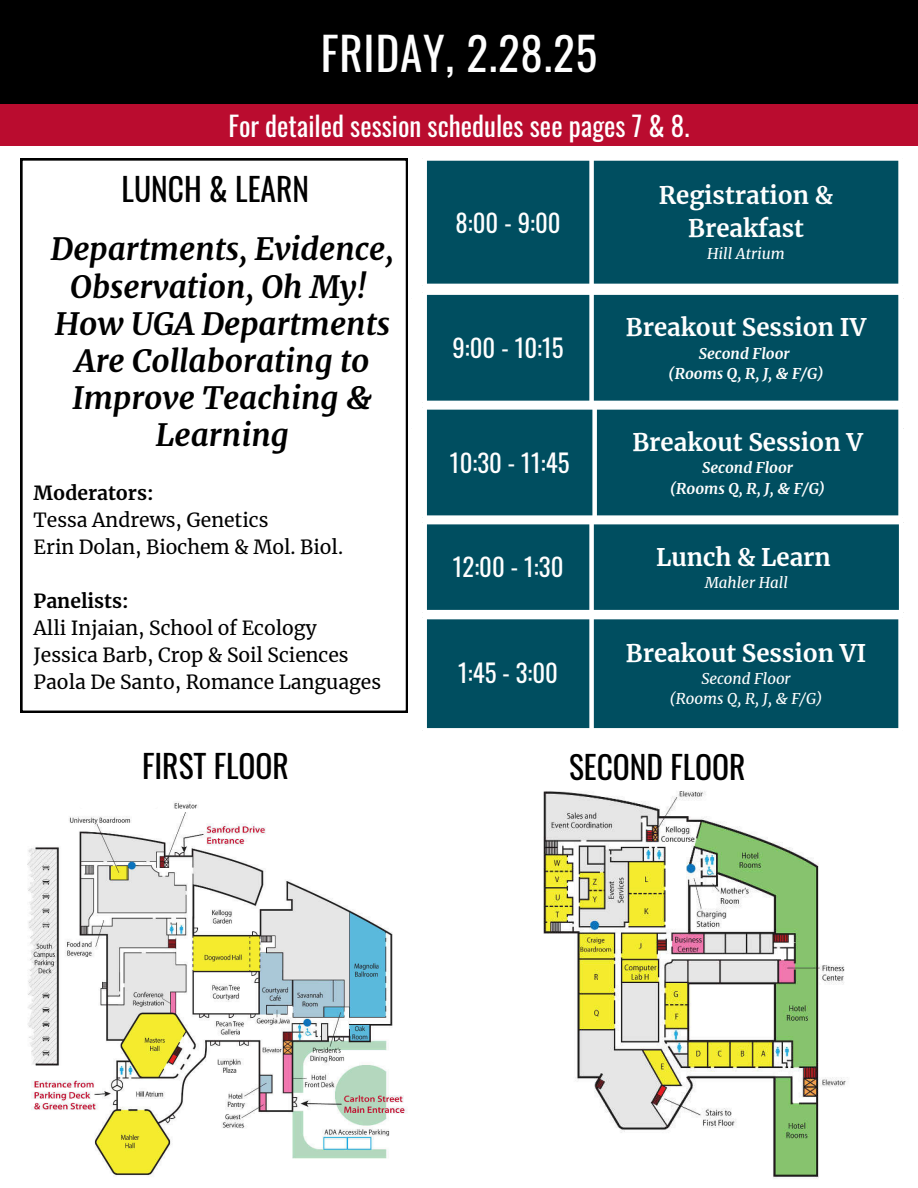
<style>
.page{position:relative;width:918px;height:1188px;background:#fff}
.page>*{position:absolute;margin:0;border:0;box-sizing:border-box;transform-origin:0 0}
.t1{font:45px "Oswald";letter-spacing:.02em;color:#fefefe}
.t2{font:31.5px "Oswald";color:#000}
.t3{font:italic 700 31.05px/37.2px "Merriweather";color:#000;text-align:center}
.t4{font:27px "Oswald";color:#fff}
.t5{font:24.75px "Oswald";color:#fefefe}
.t6{font:700 24px/32.7px "Merriweather";color:#fefefe;text-align:center}
.t7{font:700 24px "Merriweather";color:#fff}
.t8{font:19.2px "Merriweather";color:#000}
.t9{font:700 19.2px "Merriweather";color:#000}
.t10{font:italic 700 15px "Merriweather";color:#fefefe}
.t11{font:italic 15px "Merriweather";color:#fff}
.t12{font:italic 15px "Merriweather";color:#fefefe}
</style>
<div class="page">
<div style="left:427px;top:161px;width:471px;height:123px;background:#004e60"></div>
<div style="left:589px;top:161px;width:5px;height:123px;background:#fff"></div>
<div style="left:427px;top:410px;width:471px;height:105px;background:#004e60"></div>
<div style="left:592px;top:410px;width:5px;height:105px;background:#fff"></div>
<div style="left:427px;top:524px;width:472px;height:86px;background:#004e60"></div>
<div style="left:589px;top:524px;width:5px;height:86px;background:#fff"></div>
<img style="left:543px;top:791px;width:305px;height:388px">
<div style="left:427px;top:619px;width:471px;height:109px;background:#004e60"></div>
<div style="left:589px;top:619px;width:5px;height:109px;background:#fff"></div>
<div style="left:0;top:104px;width:918px;height:42px;background:#ba0c2f"></div>
<div style="left:0;top:0;width:918px;height:104px;background:#000"></div>
<img style="left:27px;top:802px;width:380px;height:374px">
<svg style="left:20px;top:158px;width:388px;height:555px"></svg>
<div style="left:427px;top:295px;width:471px;height:106px;background:#004e60"></div>
<div style="left:589px;top:295px;width:5px;height:106px;background:#fff"></div>
<div style="left:74px;top:784px;width:89px;height:25px;background:#fff;border-radius:12px"></div>
<p class="t1" style="left:321px;top:18px;width:278px">FRIDAY, 2.28.25</p>
<p class="t4" style="left:228px;top:104px;width:463px">For detailed session schedules see pages 7 &amp; 8.</p>
<p class="t2" style="left:122px;top:165px;width:189px">LUNCH &amp; LEARN</p>
<p class="t3" style="left:51px;top:231px;width:344px">Departments, Evidence,<br>Observation, Oh My!<br>How UGA Departments<br>Are Collaborating to<br>Improve Teaching &amp;<br>Learning</p>
<p class="t9" style="left:34px;top:481px;width:121px">Moderators:</p>
<p class="t8" style="left:34px;top:508px;width:236px">Tessa Andrews, Genetics</p>
<p class="t8" style="left:34px;top:535px;width:311px">Erin Dolan, Biochem &amp; Mol. Biol.</p>
<p class="t9" style="left:34px;top:589px;width:97px">Panelists:</p>
<p class="t8" style="left:34px;top:616px;width:285px">Alli Injaian, School of Ecology</p>
<p class="t8" style="left:34px;top:643px;width:317px">Jessica Barb, Crop &amp; Soil Sciences</p>
<p class="t8" style="left:34px;top:670px;width:349px">Paola De Santo, Romance Languages</p>
<h1 class="t5" style="left:456px;top:203px;width:106px">8:00 - 9:00</h1>
<p class="t5" style="left:453px;top:328px;width:113px">9:00 - 10:15</p>
<p class="t5" style="left:450px;top:443px;width:121px">10:30 - 11:45</p>
<p class="t5" style="left:453px;top:548px;width:112px">12:00 - 1:30</p>
<p class="t5" style="left:458px;top:654px;width:101px">1:45 - 3:00</p>
<h4 class="t6" style="left:659px;top:179px;width:176px">Registration &amp;<br>Breakfast</h4>
<p class="t12" style="left:707px;top:245px;width:79px">Hill Atrium</p>
<p class="t6" style="left:626px;top:311px;width:242px">Breakout Session IV</p>
<p class="t10" style="left:699px;top:344px;width:93px">Second Floor</p>
<p class="t10" style="left:668px;top:364px;width:157px">(Rooms Q, R, J, &amp; F/G)</p>
<p class="t6" style="left:632px;top:426px;width:232px">Breakout Session V</p>
<h2 class="t10" style="left:702px;top:459px;width:93px">Second Floor</h2>
<h3 class="t10" style="left:670px;top:479px;width:157px">(Rooms Q, R, J, &amp; F/G)</h3>
<p class="t7" style="left:656px;top:542px;width:176px">Lunch &amp; Learn</p>
<p class="t11" style="left:705px;top:573px;width:85px">Mahler Hall</p>
<p class="t7" style="left:626px;top:638px;width:242px">Breakout Session VI</p>
<p class="t11" style="left:701px;top:669px;width:91px">Second Floor</p>
<p class="t11" style="left:670px;top:690px;width:155px">(Rooms Q, R, J, &amp; F/G)</p>
<p class="t2" style="left:142px;top:741px;width:148px">FIRST FLOOR</p>
<h2 class="t2" style="left:569px;top:742px;width:178px">SECOND FLOOR</h2>
</div>
